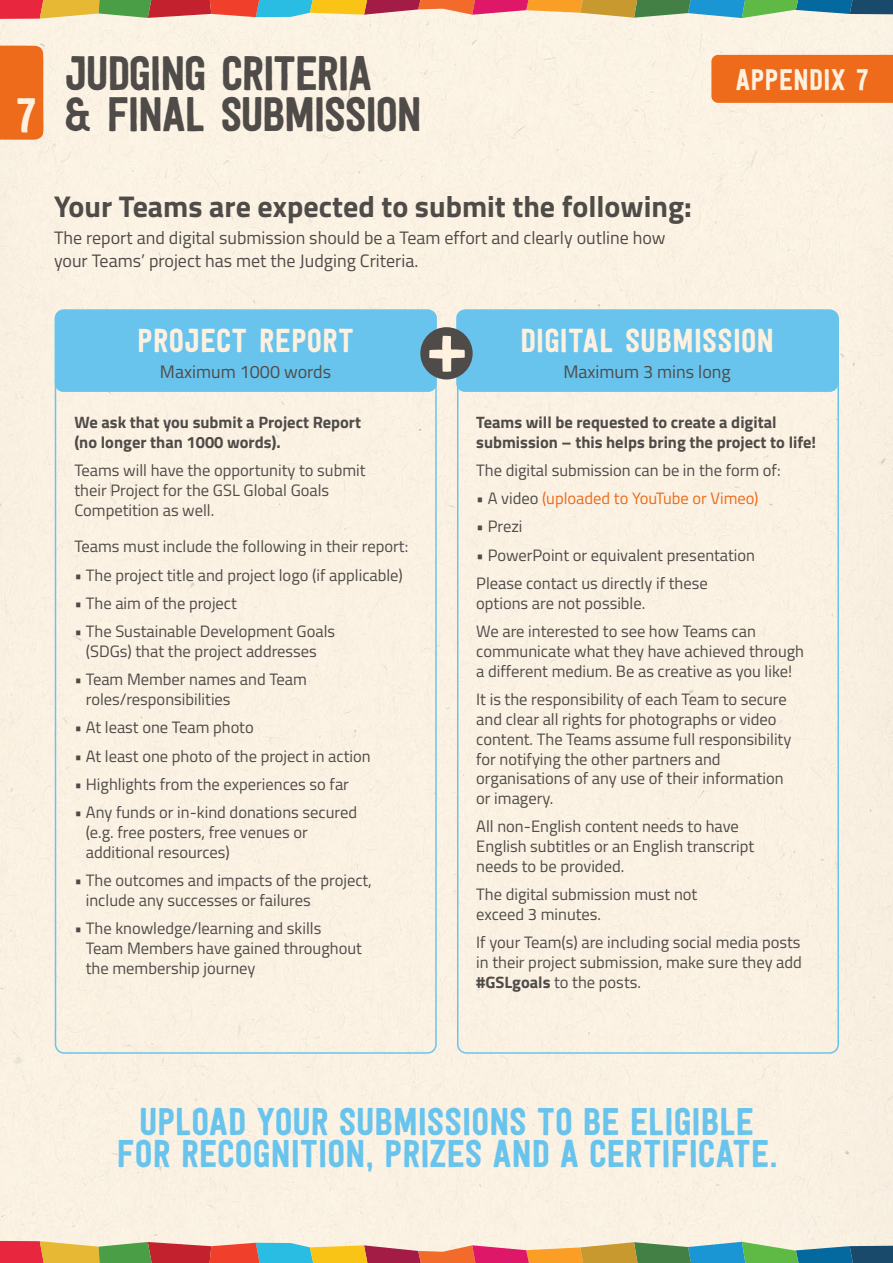
<style>
.page{position:relative;width:893px;height:1263px;background:#fff}
.page>*{position:absolute;margin:0;border:0;box-sizing:border-box;transform-origin:0 0}
.t1{font:88.35px "Festivo Letters No 1";color:#fff1e0}
.t2{font:48px/40.5px "Festivo Letters No 1";letter-spacing:-.035em;color:#4f4b48}
.t3{font:48px "Festivo Letters No 1";color:#fff1e0}
.t4{font:38.4px/31.7px "Festivo Letters No 1";letter-spacing:-.01em;color:#69c4ed;text-align:center}
.t5{font:33px "Festivo Letters No 1";color:#fff1e0}
.t6{font:700 30px "Titillium";color:#4f4b48}
.t7{font:29.55px "Festivo Letters No 1";color:#fff1e0}
.t8{font:18px/22.8px "Titillium";color:#4f4b48}
.t9{font:16.5px/19.8px "Titillium";color:#4f4b48}
.t10{font:700 16.5px/19.8px "Titillium";color:#4f4b48}
.t11{font:16.5px "Titillium";color:#ed6b1a}
.s1{color:#4f4b48}
.s2{font-weight:700}
</style>
<div class="page">
<div style="left:0;top:19px;width:893px;height:1222px;background:#fbf1e3"></div>
<div style="left:0;top:45px;width:44px;height:95px;background:#ed6b1a"></div>
<div style="left:711px;top:55px;width:182px;height:48px;background:#ed6b1a"></div>
<div style="left:456px;top:310px;width:382px;height:82px;background:#69c4ed;border-radius:9px"></div>
<div style="left:55px;top:310px;width:382px;height:82px;background:#69c4ed;border-radius:9px"></div>
<div style="left:420px;top:327px;width:53px;height:52px;background:#4f4b48;border-radius:50%"></div>
<svg style="left:0;top:0;width:893px;height:19px;background:#ae9578"></svg>
<svg style="left:0;top:1241px;width:893px;height:22px;background:#ab9174"></svg>
<h2 class="t3" style="left:16px;top:86px;width:22px">7</h2>
<h2 class="t2" style="left:64px;top:52px;width:359px">JUDGING CRITERIA<br>&amp; FINAL SUBMISSION</h2>
<h3 class="t7" style="left:735px;top:62px;width:135px">APPENDIX 7</h3>
<h3 class="t6" style="left:54px;top:183px;width:639px">Your Teams are expected to submit the following:</h3>
<p class="t8" style="left:54px;top:226px;width:613px">The report and digital submission should be a Team effort and clearly outline how your Teams’ project has met the Judging Criteria.</p>
<h3 class="t5" style="left:137px;top:320px;width:218px">PROJECT REPORT</h3>
<p class="t8" style="left:160px;top:359px;width:173px">Maximum 1000 words</p>
<p class="t10" style="left:74px;top:411px;width:288px">We ask that you submit a Project Report (no longer than 1000 words).</p>
<p class="t9" style="left:74px;top:459px;width:293px">Teams will have the opportunity to submit their Project for the GSL Global Goals<br>Competition as well.</p>
<p class="t9" style="left:74px;top:536px;width:335px">Teams must include the following in their report:</p>
<p class="t9" style="left:74px;top:564px;width:330px">• The project title and project logo (if applicable)</p>
<p class="t9" style="left:74px;top:592px;width:164px">• The aim of the project</p>
<p class="t9" style="left:74px;top:621px;width:262px;text-align:center">• The Sustainable Development Goals (SDGs) that the project addresses</p>
<p class="t9" style="left:86px;top:669px;width:223px;text-indent:-11px">• Team Member names and Team roles/responsibilities</p>
<p class="t9" style="left:74px;top:717px;width:181px">• At least one Team photo</p>
<p class="t9" style="left:74px;top:745px;width:298px">• At least one photo of the project in action</p>
<p class="t9" style="left:74px;top:774px;width:276px">• Highlights from the experiences so far</p>
<p class="t9" style="left:86px;top:802px;width:273px;text-indent:-11px">• Any funds or in-kind donations secured (e.g. free posters, free venues or additional resources)</p>
<p class="t9" style="left:86px;top:870px;width:288px;text-indent:-11px">• The outcomes and impacts of the project, include any successes or failures</p>
<p class="t9" style="left:86px;top:918px;width:278px;text-indent:-11px">• The knowledge/learning and skills<br>Team Members have gained throughout the membership journey</p>
<h1 class="t1" style="left:424px;top:297px;width:48px">+</h1>
<h3 class="t5" style="left:520px;top:320px;width:256px">DIGITAL SUBMISSION</h3>
<p class="t8" style="left:563px;top:359px;width:169px">Maximum 3 mins long</p>
<p class="t10" style="left:476px;top:411px;width:341px">Teams will be requested to create a digital submission – this helps bring the project to life!</p>
<p class="t9" style="left:476px;top:459px;width:306px">The digital submission can be in the form of:</p>
<p class="t11" style="left:476px;top:486px;width:284px"><span class="s1">• A video</span> (uploaded to YouTube or Vimeo)</p>
<p class="t9" style="left:476px;top:516px;width:48px">• Prezi</p>
<p class="t9" style="left:476px;top:540px;width:280px;line-height:28.3px">• PowerPoint or equivalent presentation<br>Please contact us directly if these</p>
<p class="t9" style="left:476px;top:588px;width:281px;line-height:28.3px">options are not possible.<br>We are interested to see how Teams can</p>
<p class="t9" style="left:476px;top:640px;width:329px">communicate what they have achieved through a different medium. Be as creative as you like!</p>
<p class="t9" style="left:476px;top:689px;width:317px">It is the responsibility of each Team to secure and clear all rights for photographs or video content. The Teams assume full responsibility for notifying the other partners and organisations of any use of their information or imagery.</p>
<p class="t9" style="left:476px;top:816px;width:279px">All non-English content needs to have<br>English subtitles or an English transcript needs to be provided.</p>
<p class="t9" style="left:476px;top:884px;width:223px">The digital submission must not exceed 3 minutes.</p>
<p class="t9" style="left:476px;top:932px;width:327px;text-align:justify">If your Team(s) are including social media posts in their project submission, make sure they add <span class="s2">#GSLgoals</span> to the posts.</p>
<h3 class="t4" style="left:117px;top:1105px;width:662px">UPLOAD YOUR SUBMISSIONS TO BE ELIGIBLE<br>FOR RECOGNITION, PRIZES AND A CERTIFICATE.</h3>
</div>
